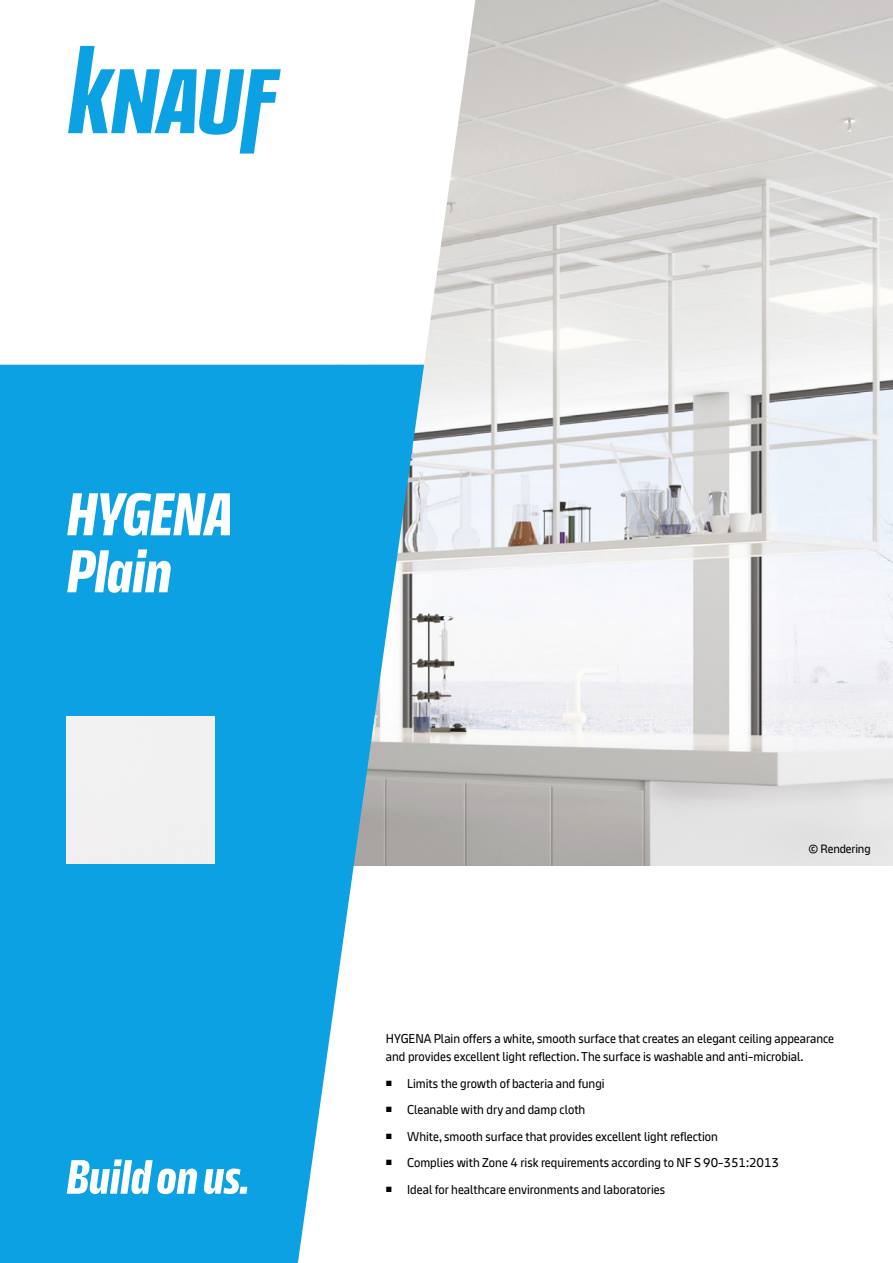
<style>
.page{position:relative;width:893px;height:1263px;background:#fff}
.page>*{position:absolute;margin:0;border:0;box-sizing:border-box;transform-origin:0 0}
.t1{font:700 60px/57px "Knauf Head";color:#fff}
.t2{font:12.75px/18px "Knauf";color:#000}
.t3{font:12px "Knauf";letter-spacing:-.01em;color:#000}
</style>
<div class="page">
<img style="left:424px;top:0;width:469px;height:865px">
<svg style="left:0;top:364px;width:424px;height:899px;background:#2eace3"></svg>
<svg style="left:80px;top:0;width:395px;height:364px"></svg>
<div style="left:67px;top:716px;width:148px;height:148px;background:#f2f0f0"></div>
<svg style="left:67px;top:1159px;width:180px;height:35px"></svg>
<svg style="left:68px;top:46px;width:213px;height:108px"></svg>
<h1 class="t1" style="left:67px;top:486px;width:167px">HYGENA<br>Plain</h1>
<p class="t3" style="left:809px;top:842px;width:64px">© Rendering</p>
<p class="t2" style="left:386px;top:1030px;width:450px">HYGENA Plain offers a white, smooth surface that creates an elegant ceiling appearance and provides excellent light reflection. The surface is washable and anti-microbial.</p>
<p class="t2" style="left:386px;top:1074px;width:220px"><sup>■</sup> Limits the growth of bacteria and fungi</p>
<p class="t2" style="left:386px;top:1101px;width:201px"><sup>■</sup> Cleanable with dry and damp cloth</p>
<p class="t2" style="left:386px;top:1127px;width:334px"><sup>■</sup> White, smooth surface that provides excellent light reflection</p>
<p class="t2" style="left:386px;top:1154px;width:395px"><sup>■</sup> Complies with Zone 4 risk requirements according to NF S 90-351:2013</p>
<p class="t2" style="left:386px;top:1180px;width:281px"><sup>■</sup> Ideal for healthcare environments and laboratories</p>
</div>
